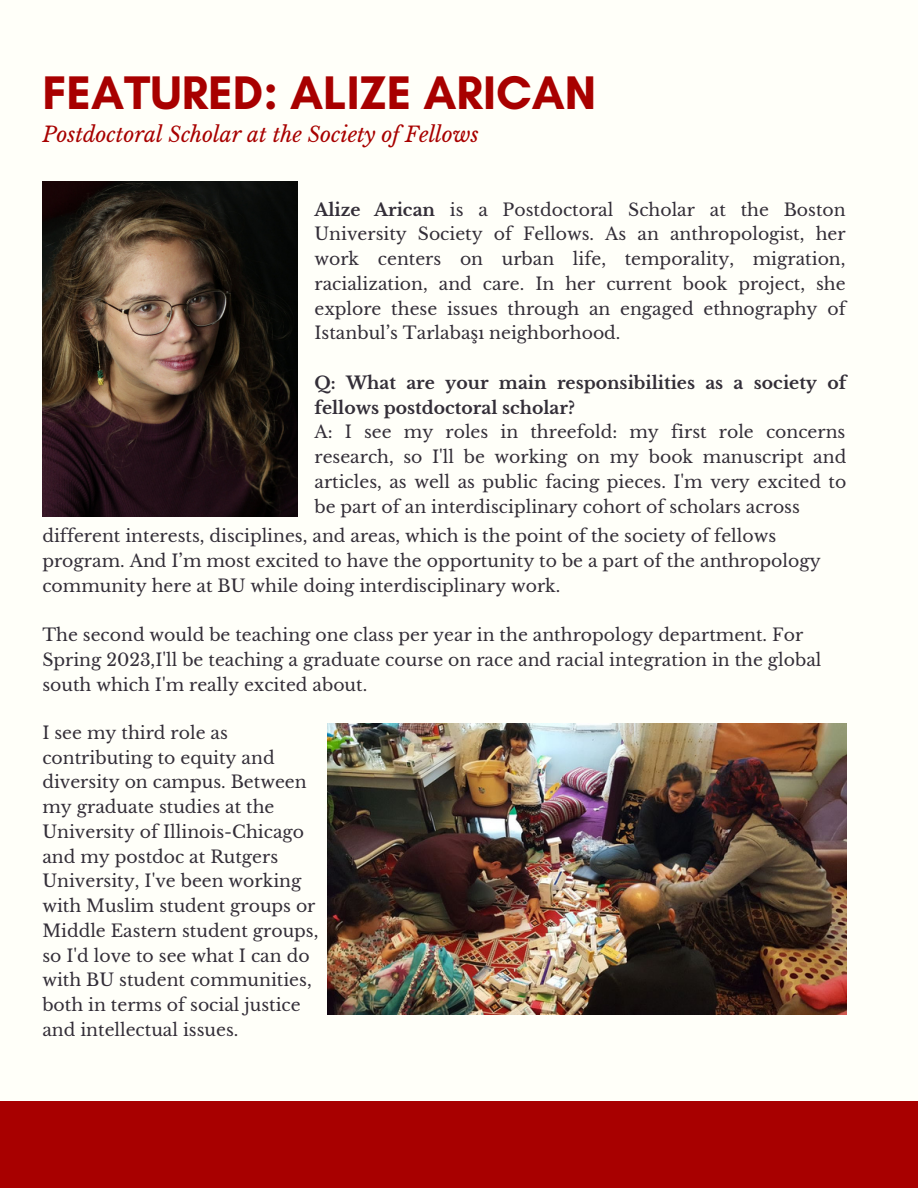
<style>
.page{position:relative;width:918px;height:1188px;background:#fffff9}
.page>*{position:absolute;margin:0;border:0;box-sizing:border-box;transform-origin:0 0}
.t1{font:700 48px "Glacial Indifference";color:#a80000}
.t2{font:italic 21px "Libre Baskerville";color:#a80000}
.t3{font:17.25px/24.8px "Libre Baskerville";color:#332e38}
.t4{font:700 17.25px/24.8px "Libre Baskerville";color:#332e38}
.s1{font-weight:700}
</style>
<div class="page">
<img style="left:42px;top:182px;width:256px;height:334px">
<div style="left:0;top:1101px;width:918px;height:87px;background:#a80000"></div>
<img style="left:328px;top:724px;width:518px;height:291px">
<h1 class="t1" style="left:42px;top:63px;width:555px">FEATURED: ALIZE ARICAN</h1>
<p class="t2" style="left:42px;top:121px;width:438px">Postdoctoral Scholar at the Society of Fellows</p>
<p class="t3" style="left:314px;top:197px;width:533px;text-align:justify"><span class="s1">Alize Arican</span> is a Postdoctoral Scholar at the Boston University Society of Fellows. As an anthropologist, her work centers on urban life, temporality, migration, racialization, and care. In her current book project, she explore these issues through an engaged ethnography of Istanbul’s Tarlabaşı neighborhood.</p>
<p class="t4" style="left:314px;top:370px;width:533px">Q: What are your main responsibilities as a society of fellows postdoctoral scholar?</p>
<p class="t3" style="left:314px;top:420px;width:533px;text-align:justify">A: I see my roles in threefold: my first role concerns research, so I'll be working on my book manuscript and articles, as well as public facing pieces. I'm very excited to be part of an interdisciplinary cohort of scholars across</p>
<p class="t3" style="left:42px;top:524px;width:780px">different interests, disciplines, and areas, which is the point of the society of fellows program. And I’m most excited to have the opportunity to be a part of the anthropology community here at BU while doing interdisciplinary work.</p>
<p class="t3" style="left:42px;top:623px;width:781px">The second would be teaching one class per year in the anthropology department. For<br>Spring 2023,I'll be teaching a graduate course on race and racial integration in the global south which I'm really excited about.</p>
<p class="t3" style="left:42px;top:721px;width:278px">I see my third role as contributing to equity and diversity on campus. Between my graduate studies at the<br>University of Illinois-Chicago and my postdoc at Rutgers<br>University, I've been working with Muslim student groups or<br>Middle Eastern student groups, so I'd love to see what I can do with BU student communities, both in terms of social justice and intellectual issues.</p>
</div>
